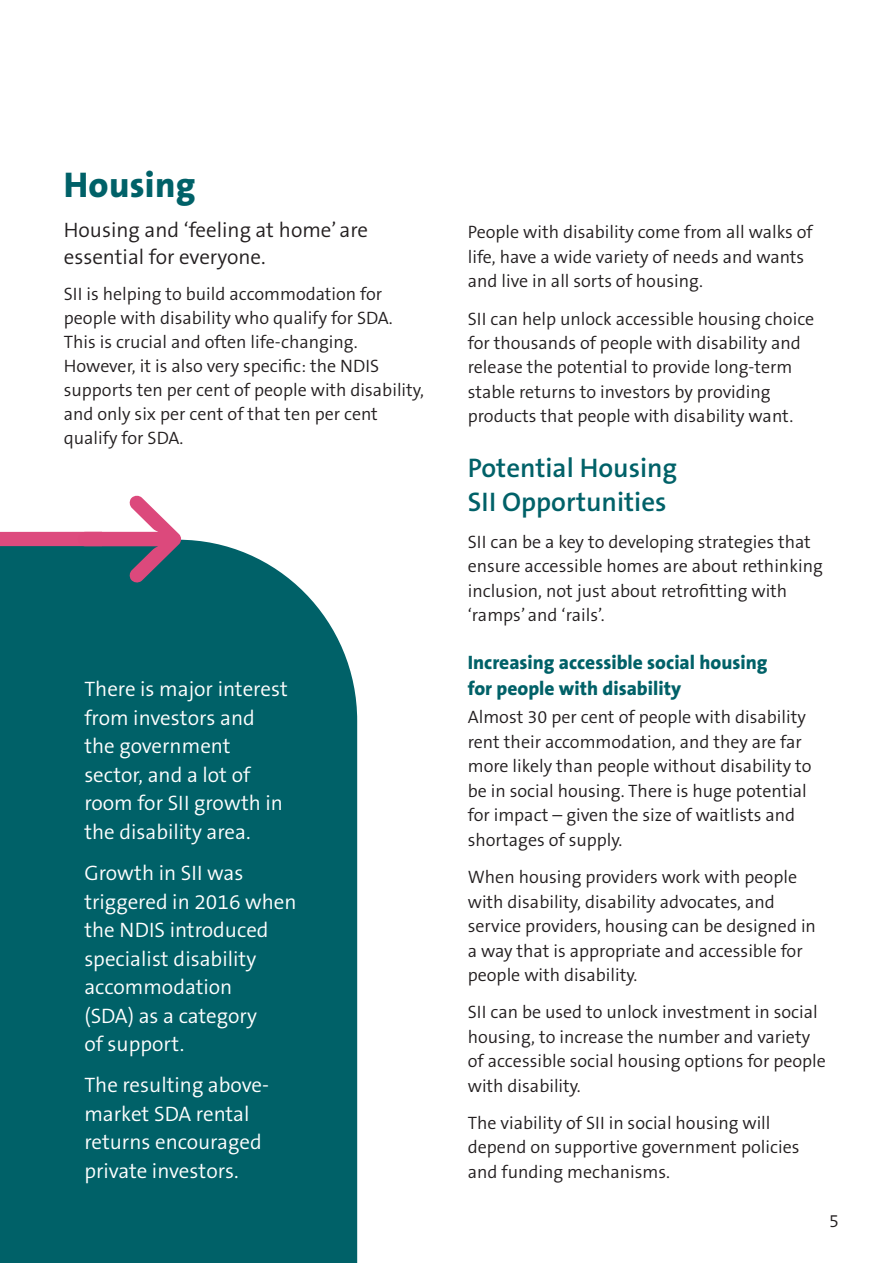
<style>
.page{position:relative;width:893px;height:1263px;background:#fff}
.page>*{position:absolute;margin:0;border:0;box-sizing:border-box;transform-origin:0 0}
.Heading_2{font:800 36px "The Sans B8";letter-spacing:.01em;color:#006168}
.Heading_3{font:600 27px/33.5px "The Sans B6";color:#006168}
.Body{font:300 21px/28.5px "The Sans B4";color:#fff}
.Intro___Pull_Out{font:300 21px/27px "The Sans B4";color:#231f20}
.Heading_4{font:800 19.5px/26px "The Sans B8";color:#006168}
.Body-2{font:300 18px/24.5px "The Sans B4";color:#231f20}
</style>
<div class="page">
<div style="left:0;top:540px;width:357px;height:723px;background:#006168"></div>
<div style="left:0;top:532px;width:102px;height:14px;background:#dd4b7e"></div>
<svg style="left:77px;top:495px;width:105px;height:88px"></svg>
<p class="Heading_2" style="left:64px;top:165px;width:133px">Housing</p>
<p class="Intro___Pull_Out" style="left:64px;top:217px;width:306px">Housing and ‘feeling at home’ are essential for everyone.</p>
<p class="Body-2" style="left:64px;top:283px;width:362px;line-height:24px">SII is helping to build accommodation for people with disability who qualify for SDA.<br>This is crucial and often life-changing.<br>However, it is also very specific: the NDIS supports ten per cent of people with disability, and only six per cent of that ten per cent qualify for SDA.</p>
<p class="Body" style="left:84px;top:676px;width:205px">There is major interest from investors and the government sector, and a lot of room for SII growth in the disability area.</p>
<p class="Body" style="left:84px;top:859px;width:214px">Growth in SII was triggered in 2016 when the NDIS introduced specialist disability accommodation<br>(SDA) as a category<br>of support.</p>
<p class="Body" style="left:84px;top:1072px;width:186px">The resulting above&shy;market SDA rental returns encouraged private investors.</p>
<p class="Body-2" style="left:468px;top:220px;width:346px">People with disability come from all walks of life, have a wide variety of needs and wants and live in all sorts of housing.</p>
<p class="Body-2" style="left:468px;top:307px;width:348px">SII can help unlock accessible housing choice for thousands of people with disability and release the potential to provide long-term stable returns to investors by providing products that people with disability want.</p>
<p class="Heading_3" style="left:468px;top:452px;width:211px">Potential Housing<br>SII Opportunities</p>
<p class="Body-2" style="left:468px;top:530px;width:356px">SII can be a key to developing strategies that ensure accessible homes are about rethinking inclusion, not just about retrofitting with ‘ramps’ and ‘rails’.</p>
<p class="Heading_4" style="left:468px;top:650px;width:301px">Increasing accessible social housing for people with disability</p>
<p class="Body-2" style="left:468px;top:706px;width:345px">Almost 30 per cent of people with disability rent their accommodation, and they are far more likely than people without disability to be in social housing. There is huge potential for impact – given the size of waitlists and shortages of supply.</p>
<p class="Body-2" style="left:468px;top:865px;width:350px">When housing providers work with people with disability, disability advocates, and service providers, housing can be designed in a way that is appropriate and accessible for people with disability.</p>
<p class="Body-2" style="left:468px;top:1000px;width:360px">SII can be used to unlock investment in social housing, to increase the number and variety of accessible social housing options for people with disability.</p>
<p class="Body-2" style="left:468px;top:1111px;width:333px">The viability of SII in social housing will depend on supportive government policies and funding mechanisms.</p>
<p class="Body-2" style="left:829px;top:1209px;width:11px">5</p>
</div>
